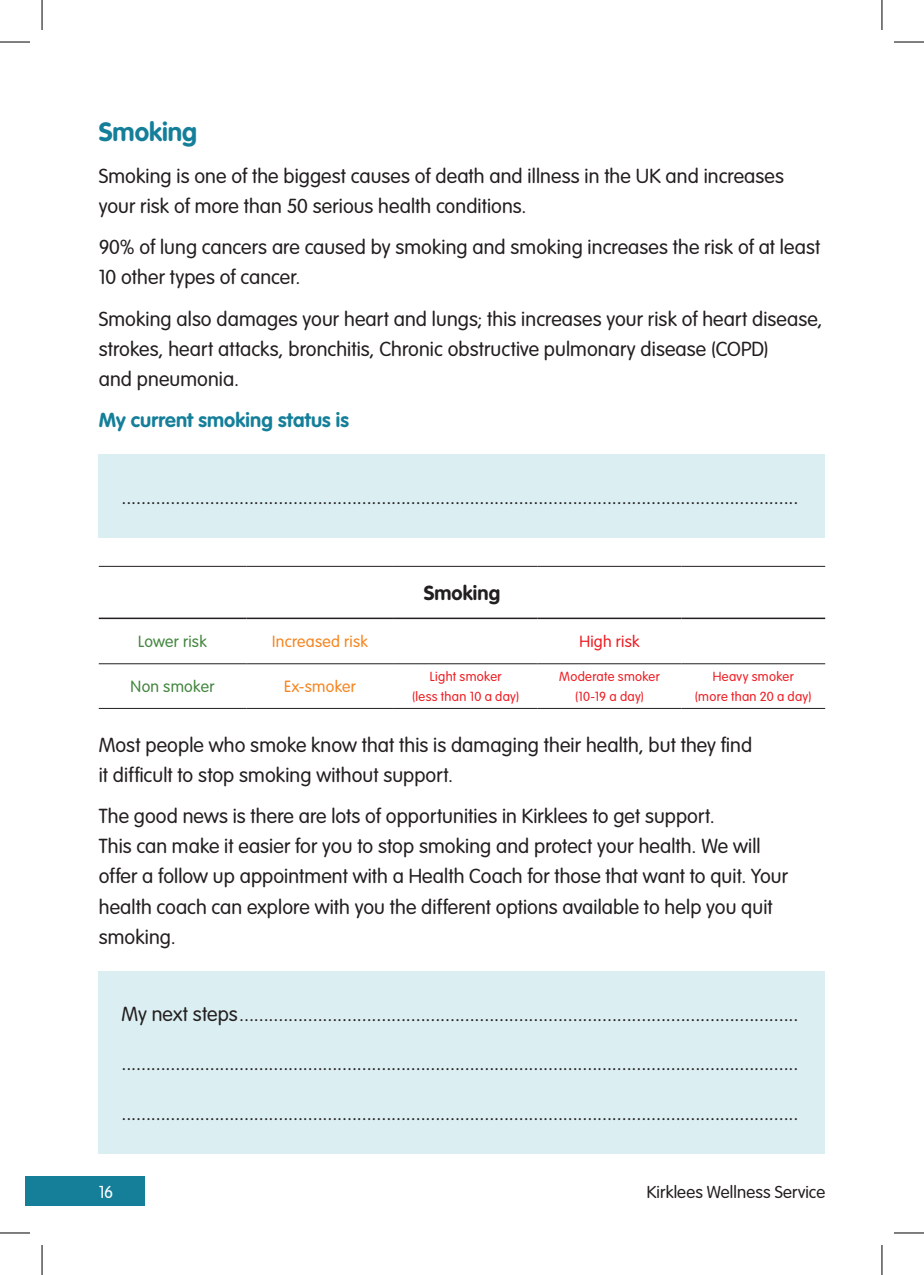
<style>
.page{position:relative;width:924px;height:1275px;background:#fff}
.page>*{position:absolute;margin:0;border:0;box-sizing:border-box;transform-origin:0 0}
.t1{font:700 26px "VAG Rounded Std";letter-spacing:-.005em;color:#157f9a}
.t2{font:300 20px/30px "VAG Rounded Std";letter-spacing:.005em;color:#231f20}
.t3{font:700 20px "VAG Rounded Std";letter-spacing:.005em;color:#157f9a}
.t4{font:700 20px "VAG Rounded Std";letter-spacing:.005em;color:#231f20}
.t5{font:300 17px "VAG Rounded Std";letter-spacing:.01em;color:#231f20}
.t6{font:300 17px "VAG Rounded Std";color:#fff}
.t7{font:300 16px "VAG Rounded Std";letter-spacing:.02em;color:#f58520}
.t8{font:300 16px "VAG Rounded Std";letter-spacing:.02em;color:#43863e}
.t9{font:300 16px "VAG Rounded Std";letter-spacing:.02em;color:#ee1d23}
.t10{font:300 13px/20px "VAG Rounded Std";letter-spacing:.025em;color:#ee1d23;text-align:center}
</style>
<div class="page">
<div style="left:25px;top:1176px;width:119px;height:30px;background:#157f9a"></div>
<div style="left:99px;top:454px;width:725px;height:84px;background:#dbeef1"></div>
<div style="left:99px;top:971px;width:725px;height:66px;background:#dbeef1"></div>
<div style="left:99px;top:1037px;width:725px;height:50px;background:#dbeef1"></div>
<div style="left:99px;top:1087px;width:725px;height:66px;background:#dbeef1"></div>
<hr style="left:99px;top:566px;width:147px;height:1px;background:#231f20">
<hr style="left:246px;top:566px;width:147px;height:1px;background:#231f20">
<hr style="left:393px;top:566px;width:144px;height:1px;background:#231f20">
<hr style="left:537px;top:566px;width:144px;height:1px;background:#231f20">
<hr style="left:681px;top:566px;width:143px;height:1px;background:#231f20">
<hr style="left:99px;top:617px;width:147px;height:2px;background:#231f20">
<hr style="left:246px;top:617px;width:147px;height:2px;background:#231f20">
<hr style="left:393px;top:617px;width:144px;height:2px;background:#231f20">
<hr style="left:537px;top:617px;width:144px;height:2px;background:#231f20">
<hr style="left:681px;top:617px;width:143px;height:2px;background:#231f20">
<hr style="left:99px;top:663px;width:147px;height:1px;background:#231f20">
<hr style="left:99px;top:708px;width:147px;height:1px;background:#231f20">
<hr style="left:246px;top:663px;width:147px;height:1px;background:#231f20">
<hr style="left:393px;top:663px;width:144px;height:1px;background:#231f20">
<hr style="left:537px;top:663px;width:144px;height:1px;background:#231f20">
<hr style="left:681px;top:663px;width:143px;height:1px;background:#231f20">
<hr style="left:246px;top:708px;width:147px;height:1px;background:#231f20">
<hr style="left:393px;top:708px;width:144px;height:1px;background:#231f20">
<hr style="left:537px;top:708px;width:144px;height:1px;background:#231f20">
<hr style="left:681px;top:708px;width:143px;height:1px;background:#231f20">
<hr style="left:0;top:42px;width:30px;height:1px;background:#000">
<hr style="left:893px;top:42px;width:30px;height:1px;background:#000">
<hr style="left:0;top:1232px;width:30px;height:1px;background:#000">
<hr style="left:893px;top:1232px;width:30px;height:1px;background:#000">
<hr style="left:42px;top:0;width:1px;height:30px;background:#000">
<hr style="left:42px;top:1245px;width:1px;height:30px;background:#000">
<hr style="left:881px;top:0;width:1px;height:30px;background:#000">
<hr style="left:881px;top:1245px;width:1px;height:30px;background:#000">
<h1 class="t1" style="left:99px;top:117px;width:100px">Smoking</h1>
<p class="t2" style="left:99px;top:161px;width:686px">Smoking is one of the biggest causes of death and illness in the UK and increases your risk of more than 50 serious health conditions.</p>
<p class="t2" style="left:99px;top:233px;width:722px">90% of lung cancers are caused by smoking and smoking increases the risk of at least<br>10 other types of cancer.</p>
<p class="t2" style="left:99px;top:304px;width:725px">Smoking also damages your heart and lungs; this increases your risk of heart disease, strokes, heart attacks, bronchitis, Chronic obstructive pulmonary disease (COPD)<br>and pneumonia.</p>
<p class="t3" style="left:99px;top:408px;width:251px">My current smoking status is</p>
<p class="t2" style="left:121px;top:483px;width:678px">..........................................................................................................................................</p>
<p class="t4" style="left:423px;top:581px;width:78px">Smoking</p>
<p class="t8" style="left:138px;top:632px;width:70px">Lower risk</p>
<p class="t7" style="left:272px;top:632px;width:97px">Increased risk</p>
<p class="t9" style="left:579px;top:632px;width:62px">High risk</p>
<p class="t8" style="left:131px;top:677px;width:85px">Non smoker</p>
<p class="t7" style="left:284px;top:677px;width:73px">Ex-smoker</p>
<p class="t10" style="left:412px;top:667px;width:108px">Light smoker<br>(less than 10 a day)</p>
<p class="t10" style="left:559px;top:667px;width:102px">Moderate smoker (10-19 a day)</p>
<p class="t10" style="left:694px;top:667px;width:118px">Heavy smoker (more than 20 a day)</p>
<p class="t2" style="left:99px;top:731px;width:654px">Most people who smoke know that this is damaging their health, but they find it difficult to stop smoking without support.</p>
<p class="t2" style="left:99px;top:802px;width:690px">The good news is there are lots of opportunities in Kirklees to get support.<br>This can make it easier for you to stop smoking and protect your health. We will offer a follow up appointment with a Health Coach for those that want to quit. Your health coach can explore with you the different options available to help you quit smoking.</p>
<p class="t2" style="left:121px;top:999px;width:678px">My next steps..................................................................................................................</p>
<p class="t2" style="left:121px;top:1048px;width:678px">..........................................................................................................................................</p>
<p class="t2" style="left:121px;top:1098px;width:678px">..........................................................................................................................................</p>
<p class="t6" style="left:99px;top:1182px;width:16px">16</p>
<p class="t5" style="left:646px;top:1182px;width:180px">Kirklees Wellness Service</p>
</div>
